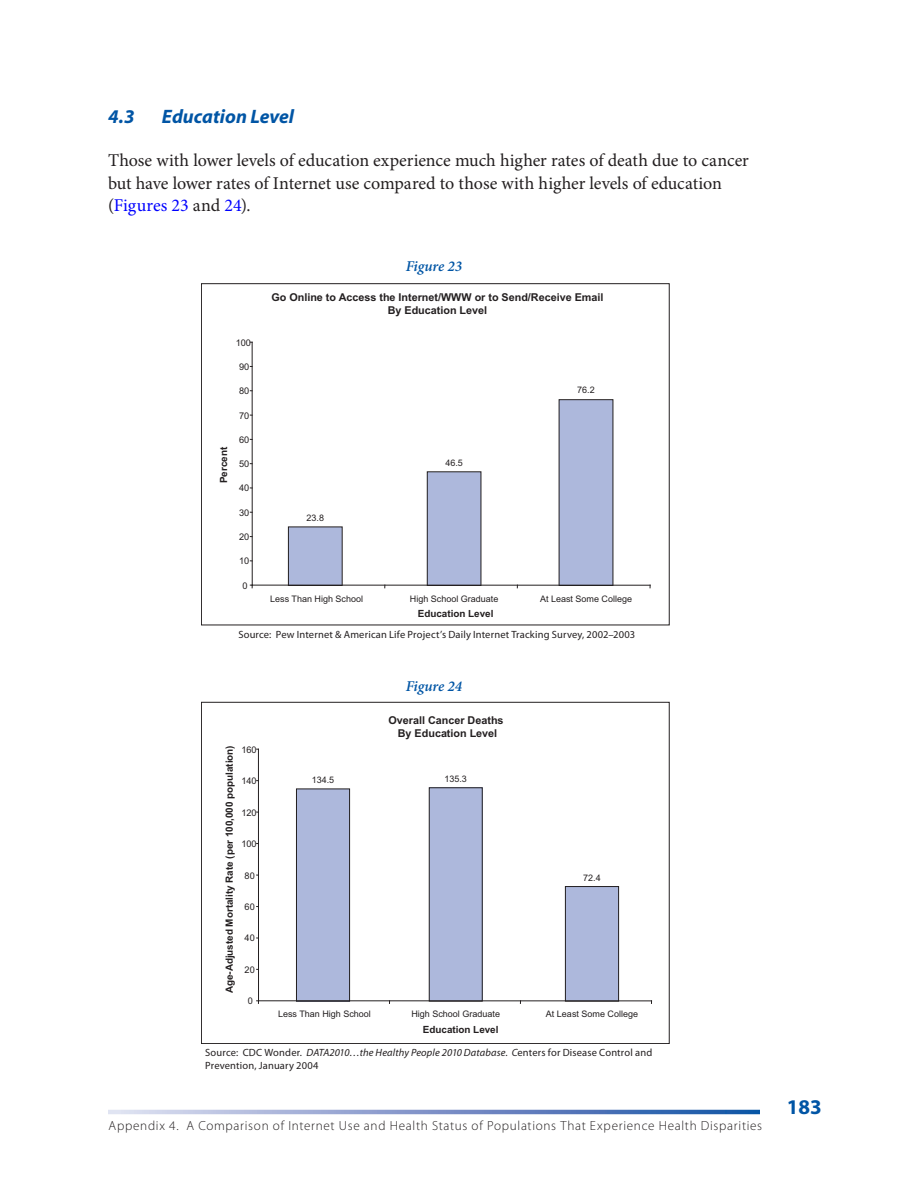
<style>
.page{position:relative;width:918px;height:1188px;background:#fff}
.page>*{position:absolute;margin:0;border:0;box-sizing:border-box;transform-origin:0 0}
.t1{font:700 21px "Myriad Pro";color:#0155a5}
.Heading_2{font:italic 700 19.5px "Myriad";color:#0155a5}
.Body_Text__abstracts{font:18px/22.5px "Minion Pro";letter-spacing:-.005em;color:#231f20}
.Table_Title{font:italic 600 15px "Minion Pro";letter-spacing:-.01em;color:#0155a5}
.t2{font:300 13.2px "Myriad Pro";letter-spacing:.05em;color:#231f20}
.t3{font:700 10.8px/12.9px "Arial";color:#231f20;text-align:center}
.Source{font:10.5px/12.6px "Myriad Pro";letter-spacing:.015em;color:#231f20}
.t4{font:700 9.9px "Arial";color:#231f20}
.t5{font:9.15px "Arial";color:#231f20}
.t6{font:9px "Arial";color:#231f20}
.s1{color:#00f}
.s2{font-style:italic}
</style>
<div class="page">
<svg style="left:108px;top:1110px;width:652px;height:4px;background:#7b95c9"></svg>
<div style="left:201px;top:283px;width:469px;height:342px;border:1px solid #231f20"></div>
<div style="left:288px;top:527px;width:54px;height:58px;background:#adb8dc"></div>
<div style="left:288px;top:527px;width:55px;height:59px;border:1px solid #231f20"></div>
<div style="left:427px;top:472px;width:54px;height:113px;background:#adb8dc"></div>
<div style="left:427px;top:471px;width:54px;height:115px;border:1px solid #231f20"></div>
<div style="left:559px;top:400px;width:54px;height:185px;background:#adb8dc"></div>
<hr style="left:252px;top:342px;width:1px;height:243px;background:#231f20">
<hr style="left:252px;top:585px;width:398px;height:1px;background:#231f20">
<div style="left:201px;top:702px;width:469px;height:342px;border:1px solid #231f20"></div>
<div style="left:296px;top:789px;width:54px;height:212px;background:#adb8dc"></div>
<div style="left:296px;top:789px;width:54px;height:212px;border:1px solid #231f20"></div>
<div style="left:429px;top:788px;width:53px;height:213px;background:#adb8dc"></div>
<div style="left:429px;top:787px;width:54px;height:214px;border:1px solid #231f20"></div>
<div style="left:565px;top:887px;width:54px;height:114px;background:#adb8dc"></div>
<div style="left:565px;top:886px;width:54px;height:115px;border:1px solid #231f20"></div>
<hr style="left:258px;top:749px;width:1px;height:252px;background:#231f20">
<hr style="left:258px;top:1000px;width:393px;height:1px;background:#231f20">
<p class="Heading_2" style="left:108px;top:106px;width:28px">4.3</p>
<p class="Heading_2" style="left:162px;top:106px;width:134px">Education Level</p>
<p class="Body_Text__abstracts" style="left:108px;top:149px;width:642px">Those with lower levels of education experience much higher rates of death due to cancer but have lower rates of Internet use compared to those with higher levels of education (<span class="s1">Figures 23</span> and <span class="s1">24</span>).</p>
<p class="Table_Title" style="left:406px;top:257px;width:58px">Figure 23</p>
<p class="t4" style="left:218px;top:483px;width:38px;rotate:-90deg">Percent</p>
<p class="t5" style="left:236px;top:337px;width:17px">100</p>
<p class="t5" style="left:239px;top:362px;width:12px">90</p>
<p class="t5" style="left:239px;top:386px;width:12px">80</p>
<p class="t5" style="left:239px;top:410px;width:12px">70</p>
<p class="t5" style="left:239px;top:434px;width:12px">60</p>
<p class="t5" style="left:239px;top:459px;width:12px">50</p>
<p class="t5" style="left:239px;top:483px;width:12px">40</p>
<p class="t5" style="left:239px;top:507px;width:12px">30</p>
<p class="t5" style="left:239px;top:532px;width:12px">20</p>
<p class="t5" style="left:239px;top:556px;width:12px">10</p>
<p class="t5" style="left:242px;top:580px;width:7px">0</p>
<p class="t3" style="left:271px;top:290px;width:334px">Go Online to Access the Internet/WWW or to Send/Receive Email<br>By Education Level</p>
<p class="t6" style="left:307px;top:513px;width:19px">23.8</p>
<p class="t6" style="left:445px;top:457px;width:19px">46.5</p>
<p class="t6" style="left:577px;top:385px;width:19px">76.2</p>
<p class="t6" style="left:270px;top:593px;width:94px">Less Than High School</p>
<p class="t6" style="left:410px;top:593px;width:90px">High School Graduate</p>
<p class="t6" style="left:540px;top:593px;width:94px">At Least Some College</p>
<p class="t4" style="left:418px;top:608px;width:77px">Education Level</p>
<p class="Source" style="left:238px;top:628px;width:398px">Source: Pew Internet &amp; American Life Project’s Daily Internet Tracking Survey, 2002–2003</p>
<p class="Table_Title" style="left:406px;top:678px;width:58px">Figure 24</p>
<p class="t3" style="left:389px;top:714px;width:117px">Overall Cancer Deaths<br>By Education Level</p>
<p class="t4" style="left:224px;top:993px;width:250px;rotate:-90deg">Age-Adjusted Mortality Rate (per 100,000 population)</p>
<p class="t5" style="left:241px;top:744px;width:17px">160</p>
<p class="t5" style="left:241px;top:776px;width:17px">140</p>
<p class="t5" style="left:241px;top:807px;width:17px">120</p>
<p class="t5" style="left:241px;top:839px;width:17px">100</p>
<p class="t5" style="left:245px;top:870px;width:12px">80</p>
<p class="t5" style="left:245px;top:902px;width:12px">60</p>
<p class="t5" style="left:245px;top:933px;width:12px">40</p>
<p class="t5" style="left:245px;top:965px;width:12px">20</p>
<p class="t5" style="left:248px;top:996px;width:7px">0</p>
<p class="t6" style="left:312px;top:775px;width:24px">134.5</p>
<p class="t6" style="left:445px;top:774px;width:24px">135.3</p>
<p class="t6" style="left:583px;top:872px;width:19px">72.4</p>
<p class="t6" style="left:278px;top:1009px;width:94px">Less Than High School</p>
<p class="t6" style="left:411px;top:1009px;width:90px">High School Graduate</p>
<p class="t6" style="left:546px;top:1009px;width:94px">At Least Some College</p>
<p class="t4" style="left:423px;top:1024px;width:77px">Education Level</p>
<p class="Source" style="left:205px;top:1046px;width:449px">Source: CDC Wonder. <span class="s2">DATA2010…the Healthy People 2010 Database. C</span>enters for Disease Control and<br>Prevention, January 2004</p>
<p class="t2" style="left:109px;top:1117px;width:655px">Appendix 4. A Comparison of Internet Use and Health Status of Populations That Experience Health Disparities</p>
<h1 class="t1" style="left:787px;top:1094px;width:36px">183</h1>
</div>
